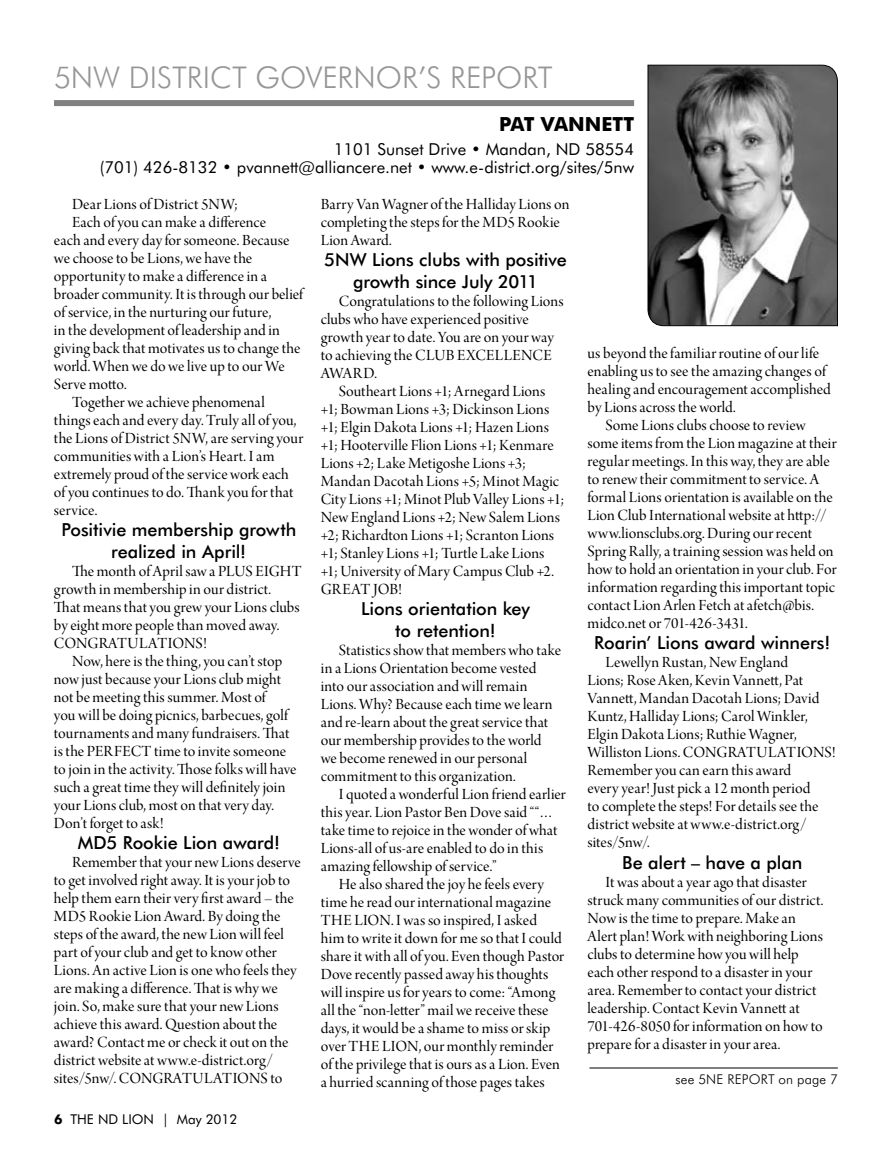
<style>
.page{position:relative;width:891px;height:1161px;background:#fff}
.page>*{position:absolute;margin:0;border:0;box-sizing:border-box;transform-origin:0 0}
.t1{font:300 30px "Futura BT";color:#969696}
.t2{font:700 19.5px "Futura BT";color:#000}
.t3{font:500 18px/21.6px "Futura BT";letter-spacing:-.005em;color:#000;text-align:center}
.t4{font:16.5px/18px "Arno Pro Display";color:#000}
.t5{font:16.5px/18px "Futura BT";color:#000;text-align:right}
.t6{font:16.5px "Arno Pro Display";letter-spacing:.025em;color:#000}
.t7{font:300 13.5px "Futura BT";letter-spacing:.01em;color:#000}
.t8{font:13.5px "Futura BT";color:#000}
.s1{font-weight:700}
</style>
<div class="page">
<div style="left:54px;top:100px;width:580px;height:6px;background:#808080"></div>
<svg style="left:647px;top:64px;width:191px;height:262px;background:#767676"></svg>
<hr style="left:589px;top:1068px;width:249px;height:1px;background:#000">
<h1 class="t1" style="left:54px;top:65px;width:500px">5NW DISTRICT GOVERNOR’S REPORT</h1>
<p class="t2" style="left:499px;top:116px;width:136px">PAT VANNETT</p>
<p class="t5" style="left:100px;top:142px;width:536px">1101 Sunset Drive • Mandan, ND 58554<br>(701) 426-8132 • pvannett@alliancere.net • www.e-district.org/sites/5nw</p>
<p class="t4" style="left:72px;top:196px;width:167px">Dear Lions of District 5NW;</p>
<p class="t4" style="left:72px;top:214px;width:196px">Each of you can make a difference</p>
<p class="t4" style="left:54px;top:232px;width:237px">each and every day for someone. Because</p>
<p class="t4" style="left:54px;top:250px;width:200px">we choose to be Lions, we have the</p>
<p class="t4" style="left:54px;top:268px;width:215px">opportunity to make a difference in a</p>
<p class="t4" style="left:54px;top:286px;width:251px">broader community. It is through our belief</p>
<p class="t6" style="left:54px;top:305px;width:219px">of service, in the nurturing our future,</p>
<p class="t4" style="left:54px;top:322px;width:228px">in the development of leadership and in</p>
<p class="t4" style="left:54px;top:340px;width:248px">giving back that motivates us to change the</p>
<p class="t4" style="left:54px;top:358px;width:232px">world. When we do we live up to our We</p>
<p class="t4" style="left:54px;top:376px;width:74px">Serve motto.</p>
<p class="t4" style="left:72px;top:394px;width:194px">Together we achieve phenomenal</p>
<p class="t4" style="left:54px;top:412px;width:244px">things each and every day. Truly all of you,</p>
<p class="t4" style="left:54px;top:430px;width:251px">the Lions of District 5NW, are serving your</p>
<p class="t4" style="left:54px;top:448px;width:222px">communities with a Lion’s Heart. I am</p>
<p class="t4" style="left:54px;top:466px;width:236px">extremely proud of the service work each</p>
<p class="t4" style="left:54px;top:484px;width:241px">of you continues to do. Thank you for that</p>
<p class="t4" style="left:54px;top:502px;width:45px">service.</p>
<p class="t3" style="left:61px;top:520px;width:236px">Positivie membership growth realized in April!</p>
<p class="t4" style="left:54px;top:564px;width:249px;text-indent:18px">The month of April saw a PLUS EIGHT growth in membership in our district.<br>That means that you grew your Lions clubs by eight more people than moved away.<br>CONGRATULATIONS!</p>
<p class="t4" style="left:54px;top:654px;width:244px;text-indent:18px">Now, here is the thing, you can’t stop now just because your Lions club might not be meeting this summer. Most of<br>you will be doing picnics, barbecues, golf tournaments and many fundraisers. That is the PERFECT time to invite someone to join in the activity. Those folks will have such a great time they will definitely join your Lions club, most on that very day.<br>Don’t forget to ask!</p>
<p class="t3" style="left:78px;top:834px;width:204px">MD5 Rookie Lion award!</p>
<p class="t4" style="left:54px;top:855px;width:248px;text-indent:18px">Remember that your new Lions deserve to get involved right away. It is your job to help them earn their very first award – the MD5 Rookie Lion Award. By doing the steps of the award, the new Lion will feel part of your club and get to know other Lions. An active Lion is one who feels they are making a difference. That is why we join. So, make sure that your new Lions achieve this award. Question about the award? Contact me or check it out on the district website at www.e-district.org/ sites/5nw/. CONGRATULATIONS to</p>
<p class="t4" style="left:321px;top:196px;width:250px">Barry Van Wagner of the Halliday Lions on completing the steps for the MD5 Rookie<br>Lion Award.</p>
<p class="t3" style="left:324px;top:250px;width:244px">5NW Lions clubs with positive growth since July 2011</p>
<p class="t4" style="left:321px;top:294px;width:245px;text-indent:18px">Congratulations to the following Lions clubs who have experienced positive growth year to date. You are on your way to achieving the CLUB EXCELLENCE<br>AWARD.</p>
<p class="t4" style="left:321px;top:384px;width:245px;text-indent:18px">Southeart Lions +1; Arnegard Lions +1; Bowman Lions +3; Dickinson Lions +1; Elgin Dakota Lions +1; Hazen Lions +1; Hooterville Flion Lions +1; Kenmare Lions +2; Lake Metigoshe Lions +3; Mandan Dacotah Lions +5; Minot Magic City Lions +1; Minot Plub Valley Lions +1; New England Lions +2; New Salem Lions +2; Richardton Lions +1; Scranton Lions +1; Stanley Lions +1; Turtle Lake Lions +1; University of Mary Campus Club +2.<br>GREAT JOB!</p>
<p class="t3" style="left:361px;top:600px;width:170px">Lions orientation key to retention!</p>
<p class="t4" style="left:321px;top:643px;width:242px;text-indent:18px">Statistics show that members who take in a Lions Orientation become vested into our association and will remain Lions. Why? Because each time we learn and re-learn about the great service that our membership provides to the world we become renewed in our personal commitment to this organization.</p>
<p class="t4" style="left:321px;top:787px;width:247px;text-indent:18px">I quoted a wonderful Lion friend earlier this year. Lion Pastor Ben Dove said ““… take time to rejoice in the wonder of what Lions-all of us-are enabled to do in this amazing fellowship of service.”</p>
<p class="t4" style="left:321px;top:877px;width:245px;text-indent:18px">He also shared the joy he feels every time he read our international magazine THE LION. I was so inspired, I asked him to write it down for me so that I could share it with all of you. Even though Pastor Dove recently passed away his thoughts will inspire us for years to come: “Among all the “non-letter” mail we receive these days, it would be a shame to miss or skip over THE LION, our monthly reminder of the privilege that is ours as a Lion. Even a hurried scanning of those pages takes</p>
<p class="t4" style="left:588px;top:345px;width:233px">us beyond the familiar routine of our life</p>
<p class="t4" style="left:588px;top:363px;width:240px">enabling us to see the amazing changes of</p>
<p class="t4" style="left:588px;top:381px;width:245px">healing and encouragement accomplished</p>
<p class="t4" style="left:588px;top:399px;width:150px">by Lions across the world.</p>
<p class="t4" style="left:606px;top:417px;width:202px">Some Lions clubs choose to review</p>
<p class="t4" style="left:588px;top:435px;width:251px">some items from the Lion magazine at their</p>
<p class="t4" style="left:588px;top:453px;width:244px">regular meetings. In this way, they are able</p>
<p class="t4" style="left:588px;top:471px;width:233px">to renew their commitment to service. A</p>
<p class="t4" style="left:588px;top:489px;width:247px">formal Lions orientation is available on the</p>
<p class="t4" style="left:588px;top:507px;width:241px">Lion Club International website at http://</p>
<p class="t4" style="left:588px;top:525px;width:226px">www.lionsclubs.org. During our recent</p>
<p class="t4" style="left:588px;top:543px;width:248px">Spring Rally, a training session was held on</p>
<p class="t4" style="left:588px;top:561px;width:251px">how to hold an orientation in your club. For</p>
<p class="t4" style="left:588px;top:579px;width:249px">information regarding this important topic</p>
<p class="t4" style="left:588px;top:597px;width:228px">contact Lion Arlen Fetch at afetch@bis.</p>
<p class="t4" style="left:588px;top:615px;width:162px">midco.net or 701-426-3431.</p>
<p class="t3" style="left:594px;top:633px;width:238px">Roarin’ Lions award winners!</p>
<p class="t4" style="left:587px;top:655px;width:250px;text-indent:18px">Lewellyn Rustan, New England<br>Lions; Rose Aken, Kevin Vannett, Pat Vannett, Mandan Dacotah Lions; David Kuntz, Halliday Lions; Carol Winkler, Elgin Dakota Lions; Ruthie Wagner, Williston Lions. CONGRATULATIONS!<br>Remember you can earn this award<br>every year! Just pick a 12 month period<br>to complete the steps! For details see the district website at www.e-district.org/ sites/5nw/.</p>
<p class="t3" style="left:622px;top:853px;width:182px">Be alert – have a plan</p>
<p class="t4" style="left:587px;top:875px;width:237px;text-indent:18px">It was about a year ago that disaster struck many communities of our district.<br>Now is the time to prepare. Make an Alert plan! Work with neighboring Lions clubs to determine how you will help each other respond to a disaster in your area. Remember to contact your district leadership. Contact Kevin Vannett at 701-426-8050 for information on how to prepare for a disaster in your area.</p>
<p class="t7" style="left:676px;top:1074px;width:164px">see 5NE REPORT on page 7</p>
<p class="t8" style="left:54px;top:1114px;width:185px"><span class="s1">6</span> THE ND LION | May 2012</p>
</div>
